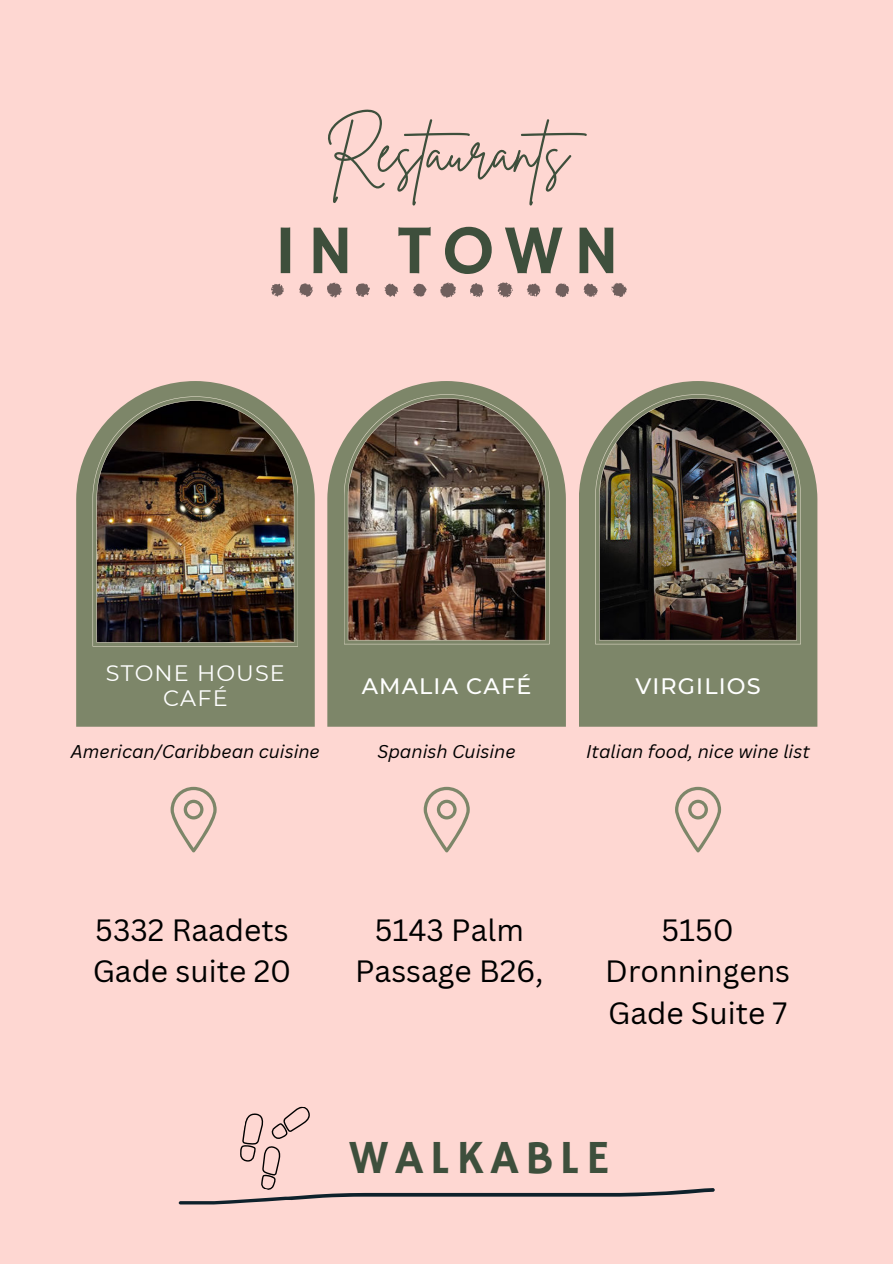
<style>
.page{position:relative;width:893px;height:1264px;background:#fff}
.page>*{position:absolute;margin:0;border:0;box-sizing:border-box;transform-origin:0 0}
.t1{font:70.05px "Hammersmith One";letter-spacing:.145em;color:#3e4f3c}
.t2{font:58.65px "Brittany Signature";color:#3e4f3c}
.t3{font:47.25px "Hammersmith One";letter-spacing:.145em;color:#3e4f3c}
.t4{font:30px/41.7px "Canva Sans";color:#000;text-align:center}
.t5{font:500 22.35px "Montserrat";letter-spacing:.05em;color:#fff}
.t6{font:22.35px/24.8px "Montserrat";letter-spacing:.05em;color:#fff;text-align:center}
.t7{font:italic 18px "Canva Sans";color:#000}
</style>
<div class="page">
<div style="left:0;top:0;width:892px;height:1263px;background:#fed7d2"></div>
<svg style="left:76px;top:381px;width:239px;height:345px;background:#909279"></svg>
<img style="left:92px;top:396px;width:206px;height:250px">
<svg style="left:170px;top:786px;width:47px;height:66px"></svg>
<svg style="left:327px;top:381px;width:239px;height:345px;background:#909278"></svg>
<svg style="left:579px;top:381px;width:238px;height:345px;background:#8f9178"></svg>
<img style="left:344px;top:394px;width:205px;height:250px">
<svg style="left:423px;top:786px;width:47px;height:66px"></svg>
<svg style="left:675px;top:786px;width:46px;height:66px"></svg>
<svg style="left:440px;top:282px;width:16px;height:16px"></svg>
<svg style="left:327px;top:283px;width:15px;height:14px"></svg>
<svg style="left:555px;top:283px;width:14px;height:14px"></svg>
<svg style="left:470px;top:283px;width:14px;height:14px"></svg>
<svg style="left:299px;top:283px;width:14px;height:14px"></svg>
<svg style="left:413px;top:283px;width:14px;height:14px"></svg>
<svg style="left:526px;top:283px;width:14px;height:14px"></svg>
<svg style="left:384px;top:283px;width:14px;height:14px"></svg>
<svg style="left:271px;top:284px;width:13px;height:13px"></svg>
<svg style="left:356px;top:283px;width:14px;height:14px"></svg>
<svg style="left:611px;top:283px;width:16px;height:15px"></svg>
<svg style="left:497px;top:282px;width:15px;height:16px"></svg>
<svg style="left:583px;top:283px;width:15px;height:14px"></svg>
<img style="left:595px;top:394px;width:205px;height:250px">
<svg style="left:179px;top:1106px;width:535px;height:98px"></svg>
<h2 class="t2" style="left:325px;top:114px;width:279px">Restaurants</h2>
<h1 class="t1" style="left:274px;top:210px;width:347px">IN TOWN</h1>
<p class="t6" style="left:106px;top:660px;width:180px">STONE HOUSE<br>CAFÉ</p>
<p class="t5" style="left:362px;top:670px;width:171px">AMALIA CAFÉ</p>
<p class="t5" style="left:635px;top:670px;width:127px">VIRGILIOS</p>
<p class="t7" style="left:71px;top:741px;width:251px">American/Caribbean cuisine</p>
<p class="t7" style="left:586px;top:741px;width:225px">Italian food, nice wine list</p>
<p class="t7" style="left:377px;top:741px;width:140px">Spanish Cuisine</p>
<p class="t4" style="left:93px;top:909px;width:200px;text-align:left">5332 Raadets<br>Gade suite 20</p>
<p class="t4" style="left:355px;top:909px;width:190px">5143 Palm<br>Passage B26,</p>
<p class="t4" style="left:605px;top:909px;width:186px">5150<br>Dronningens<br>Gade Suite 7</p>
<h3 class="t3" style="left:349px;top:1130px;width:262px">WALKABLE</h3>
</div>
